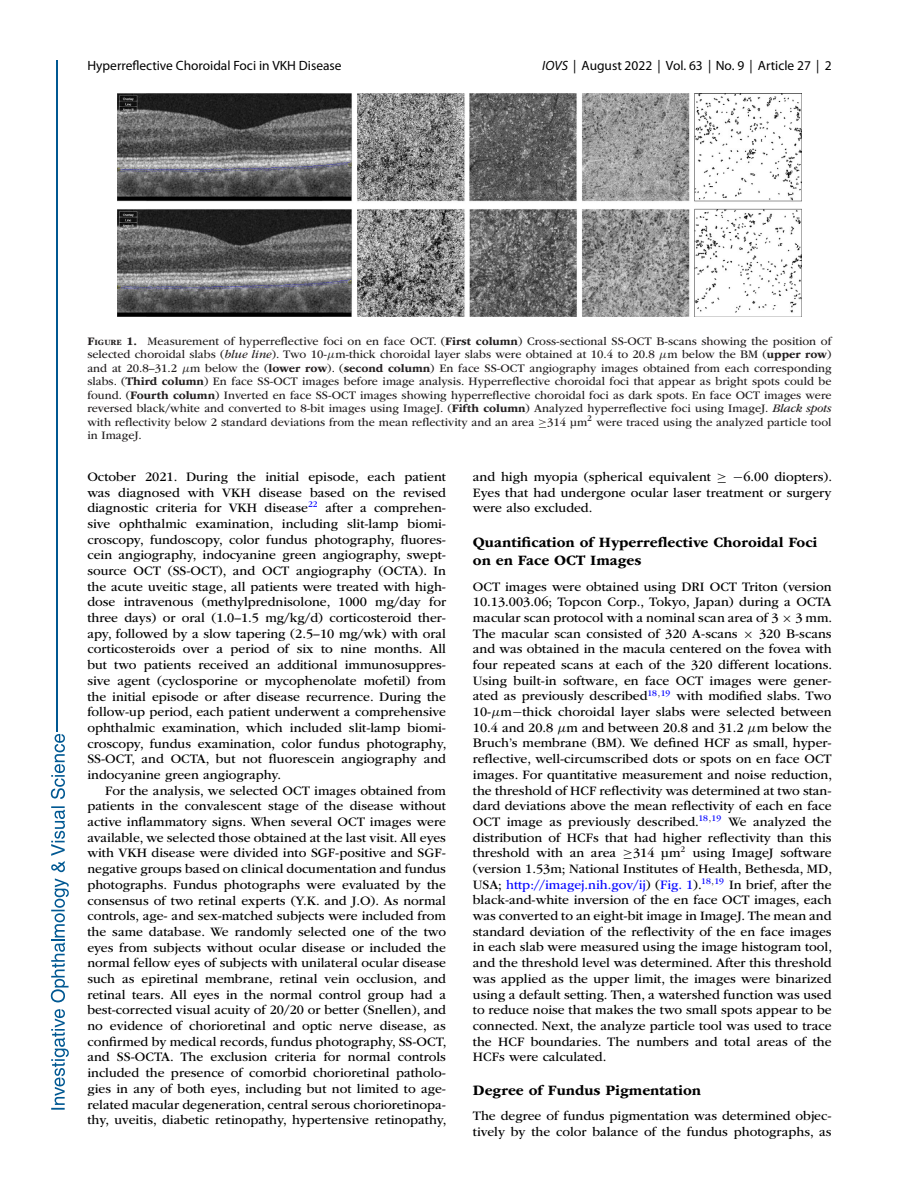
<style>
.page{position:relative;width:918px;height:1188px;background:#fff}
.page>*{position:absolute;margin:0;border:0;box-sizing:border-box;transform-origin:0 0}
.t1{font:700 15px/18px "ITC Garamond Std";color:#000}
.t2{font:13.5px/15.8px "ITC Garamond Std";color:#000;text-align:justify}
.t3{font:13.5px "Myriad Pro";color:#000}
.t4{font:12px/13.5px "ITC Garamond Std";color:#231f20;text-align:justify}
.s1{font-style:italic}
.s2{font-weight:700}
.s3{font-weight:700;font-size:8.4px}
.s4{font-family:"RMTMI"}
.s5{font-family:"MTSY"}
.s6{color:#00f}
</style>
<div class="page">
<hr style="left:57px;top:60px;width:1px;height:672px;background:#005892">
<svg style="left:51px;top:734px;width:18px;height:376px"></svg>
<img style="left:117px;top:94px;width:684px;height:223px">
<p class="t3" style="left:87px;top:60px;width:256px">Hyperreflective Choroidal Foci in VKH Disease</p>
<p class="t3" style="left:542px;top:60px;width:291px"><span class="s1">IOVS</span> | August 2022 | Vol. 63 | No. 9 | Article 27 | 2</p>
<p class="t4" style="left:87px;top:335px;width:746px"><span class="s2">F</span><span class="s3">IGURE</span> <span class="s2">1.</span> Measurement of hyperreflective foci on en face OCT. (<span class="s2">First column</span>) Cross-sectional SS-OCT B-scans showing the position of selected choroidal slabs (<span class="s1">blue line</span>). Two 10-<span class="s4">μ</span>m-thick choroidal layer slabs were obtained at 10.4 to 20.8 <span class="s4">μ</span>m below the BM (<span class="s2">upper row</span>) and at 20.8–31.2 <span class="s4">μ</span>m below the (<span class="s2">lower row</span>). (<span class="s2">second column</span>) En face SS-OCT angiography images obtained from each corresponding slabs. (<span class="s2">Third column</span>) En face SS-OCT images before image analysis. Hyperreflective choroidal foci that appear as bright spots could be found. (<span class="s2">Fourth column</span>) Inverted en face SS-OCT images showing hyperreflective choroidal foci as dark spots. En face OCT images were reversed black/white and converted to 8-bit images using ImageJ. (<span class="s2">Fifth column</span>) Analyzed hyperreflective foci using ImageJ. <span class="s1">Black spots </span>with reflectivity below 2 standard deviations from the mean reflectivity and an area <span class="s5">≥</span>314 μm<sup>2</sup> were traced using the analyzed particle tool in ImageJ.</p>
<p class="t2" style="left:87px;top:470px;width:361px">October 2021. During the initial episode, each patient was diagnosed with VKH disease based on the revised diagnostic criteria for VKH disease<sup>22</sup> after a comprehen&shy;sive ophthalmic examination, including slit-lamp biomi&shy;croscopy, fundoscopy, color fundus photography, fluores&shy;cein angiography, indocyanine green angiography, swept&shy;source OCT (SS-OCT), and OCT angiography (OCTA). In the acute uveitic stage, all patients were treated with high&shy;dose intravenous (methylprednisolone, 1000 mg/day for three days) or oral (1.0–1.5 mg/kg/d) corticosteroid ther&shy;apy, followed by a slow tapering (2.5–10 mg/wk) with oral corticosteroids over a period of six to nine months. All but two patients received an additional immunosuppres&shy;sive agent (cyclosporine or mycophenolate mofetil) from the initial episode or after disease recurrence. During the follow-up period, each patient underwent a comprehensive ophthalmic examination, which included slit-lamp biomi&shy;croscopy, fundus examination, color fundus photography, SS-OCT, and OCTA, but not fluorescein angiography and indocyanine green angiography.</p>
<p class="t2" style="left:87px;top:784px;width:361px;text-indent:18px">For the analysis, we selected OCT images obtained from patients in the convalescent stage of the disease without active inflammatory signs. When several OCT images were available, we selected those obtained at the last visit. All eyes with VKH disease were divided into SGF-positive and SGF&shy;negative groups based on clinical documentation and fundus photographs. Fundus photographs were evaluated by the consensus of two retinal experts (Y.K. and J.O). As normal controls, age- and sex-matched subjects were included from the same database. We randomly selected one of the two eyes from subjects without ocular disease or included the normal fellow eyes of subjects with unilateral ocular disease such as epiretinal membrane, retinal vein occlusion, and retinal tears. All eyes in the normal control group had a best-corrected visual acuity of 20/20 or better (Snellen), and no evidence of chorioretinal and optic nerve disease, as confirmed by medical records, fundus photography, SS-OCT, and SS-OCTA. The exclusion criteria for normal controls included the presence of comorbid chorioretinal patholo&shy;gies in any of both eyes, including but not limited to age&shy;related macular degeneration, central serous chorioretinopa&shy;thy, uveitis, diabetic retinopathy, hypertensive retinopathy,</p>
<p class="t2" style="left:473px;top:470px;width:361px">and high myopia (spherical equivalent <span class="s5">≥ −</span>6.00 diopters).<br>Eyes that had undergone ocular laser treatment or surgery were also excluded.</p>
<p class="t1" style="left:473px;top:535px;width:346px">Quantification of Hyperreflective Choroidal Foci on en Face OCT Images</p>
<p class="t2" style="left:473px;top:579px;width:361px">OCT images were obtained using DRI OCT Triton (version 10.13.003.06; Topcon Corp., Tokyo, Japan) during a OCTA macular scan protocol with a nominal scan area of 3 <span class="s5">×</span> 3 mm.<br>The macular scan consisted of 320 A-scans <span class="s5">×</span> 320 B-scans and was obtained in the macula centered on the fovea with four repeated scans at each of the 320 different locations.<br>Using built-in software, en face OCT images were gener&shy;ated as previously described<sup>18</sup><sup>,</sup><sup>19</sup> with modified slabs. Two 10-<span class="s4">μ</span>m<span class="s5">−</span>thick choroidal layer slabs were selected between 10.4 and 20.8 <span class="s4">μ</span>m and between 20.8 and 31.2 <span class="s4">μ</span>m below the Bruch’s membrane (BM). We defined HCF as small, hyper&shy;reflective, well-circumscribed dots or spots on en face OCT images. For quantitative measurement and noise reduction, the threshold of HCF reflectivity was determined at two stan&shy;dard deviations above the mean reflectivity of each en face OCT image as previously described.<sup>18</sup><sup>,</sup><sup>19</sup> We analyzed the distribution of HCFs that had higher reflectivity than this threshold with an area <span class="s5">≥</span>314 μm<sup>2</sup> using ImageJ software (version 1.53m; National Institutes of Health, Bethesda, MD, USA; <span class="s6">http://imagej.nih.gov/ij</span>) (<span class="s6">Fig. 1</span>).<sup>18</sup><sup>,</sup><sup>19</sup> In brief, after the black-and-white inversion of the en face OCT images, each was converted to an eight-bit image in ImageJ. The mean and standard deviation of the reflectivity of the en face images in each slab were measured using the image histogram tool, and the threshold level was determined. After this threshold was applied as the upper limit, the images were binarized using a default setting. Then, a watershed function was used to reduce noise that makes the two small spots appear to be connected. Next, the analyze particle tool was used to trace the HCF boundaries. The numbers and total areas of the HCFs were calculated.</p>
<p class="t1" style="left:473px;top:1082px;width:230px">Degree of Fundus Pigmentation</p>
<p class="t2" style="left:473px;top:1109px;width:360px">The degree of fundus pigmentation was determined objec&shy;tively by the color balance of the fundus photographs, as</p>
</div>
